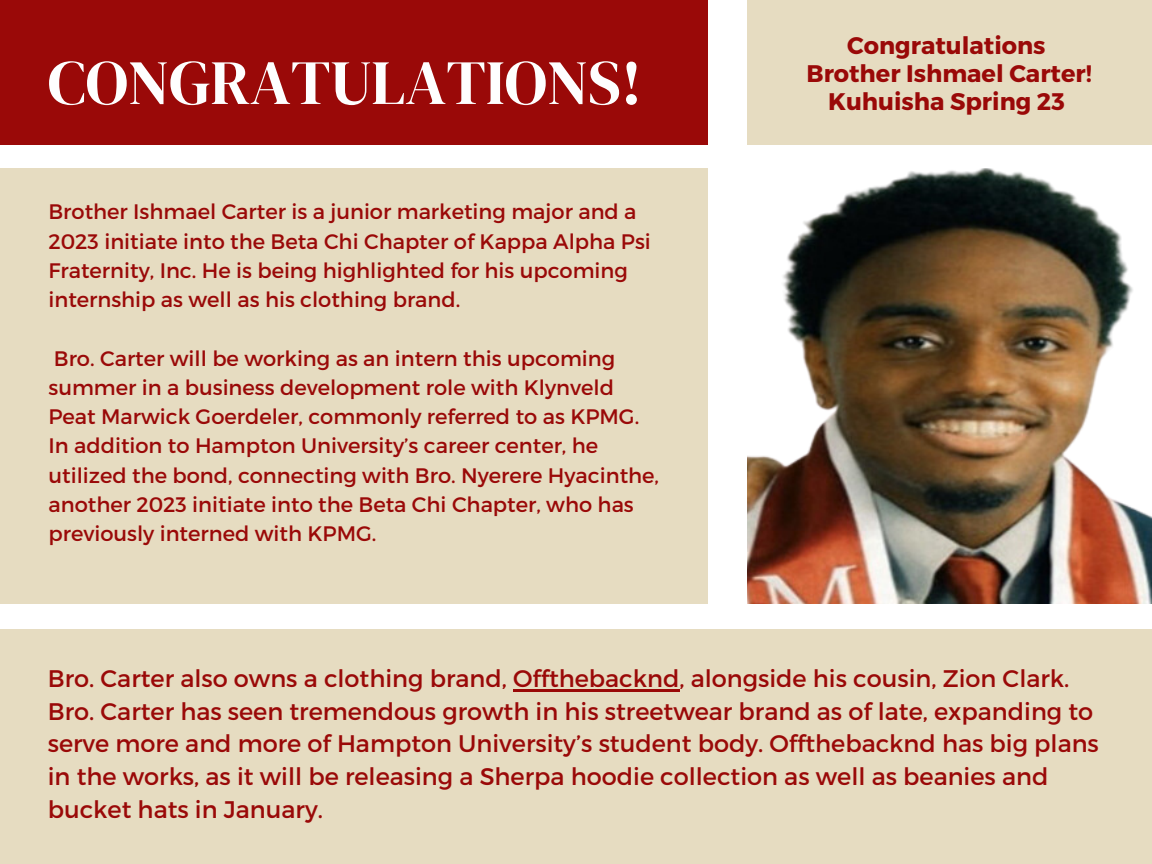
<style>
.page{position:relative;width:1152px;height:864px;background:#fff}
.page>*{position:absolute;margin:0;border:0;box-sizing:border-box;transform-origin:0 0}
.t1{font:63px "DM Serif Display";color:#fefefe}
.t2{font:24px/32.7px "Montserrat";color:#9a0908}
.t3{font:700 24px "Montserrat";color:#9a0908}
.t4{font:21px/29.2px "Montserrat";color:#9a0908}
</style>
<div class="page">
<div style="left:0;top:168px;width:708px;height:435px;background:#e6dcc1"></div>
<div style="left:0;top:630px;width:1152px;height:234px;background:#e6dcc1"></div>
<div style="left:747px;top:0;width:405px;height:145px;background:#e6dcc1"></div>
<div style="left:0;top:0;width:708px;height:145px;background:#9a0908"></div>
<hr style="left:513px;top:689px;width:166px;height:3px;background:#9a0908">
<img style="left:747px;top:168px;width:405px;height:435px">
<p class="t1" style="left:48px;top:39px;width:596px">CONGRATULATIONS!</p>
<p class="t4" style="left:48px;top:196px;width:604px">Brother Ishmael Carter is a junior marketing major and a 2023 initiate into the Beta Chi Chapter of Kappa Alpha Psi Fraternity, Inc. He is being highlighted for his upcoming internship as well as his clothing brand.</p>
<p class="t4" style="left:48px;top:343px;width:612px">Bro. Carter will be working as an intern this upcoming summer in a business development role with Klynveld Peat Marwick Goerdeler, commonly referred to as KPMG.<br>In addition to Hampton University’s career center, he utilized the bond, connecting with Bro. Nyerere Hyacinthe, another 2023 initiate into the Beta Chi Chapter, who has previously interned with KPMG.</p>
<p class="t3" style="left:847px;top:30px;width:200px">Congratulations</p>
<p class="t3" style="left:807px;top:58px;width:287px">Brother Ishmael Carter!</p>
<p class="t3" style="left:828px;top:86px;width:238px">Kuhuisha Spring 23</p>
<p class="t2" style="left:48px;top:661px;width:1053px">Bro. Carter also owns a clothing brand, Offthebacknd, alongside his cousin, Zion Clark.<br>Bro. Carter has seen tremendous growth in his streetwear brand as of late, expanding to serve more and more of Hampton University’s student body. Offthebacknd has big plans in the works, as it will be releasing a Sherpa hoodie collection as well as beanies and bucket hats in January.</p>
</div>
